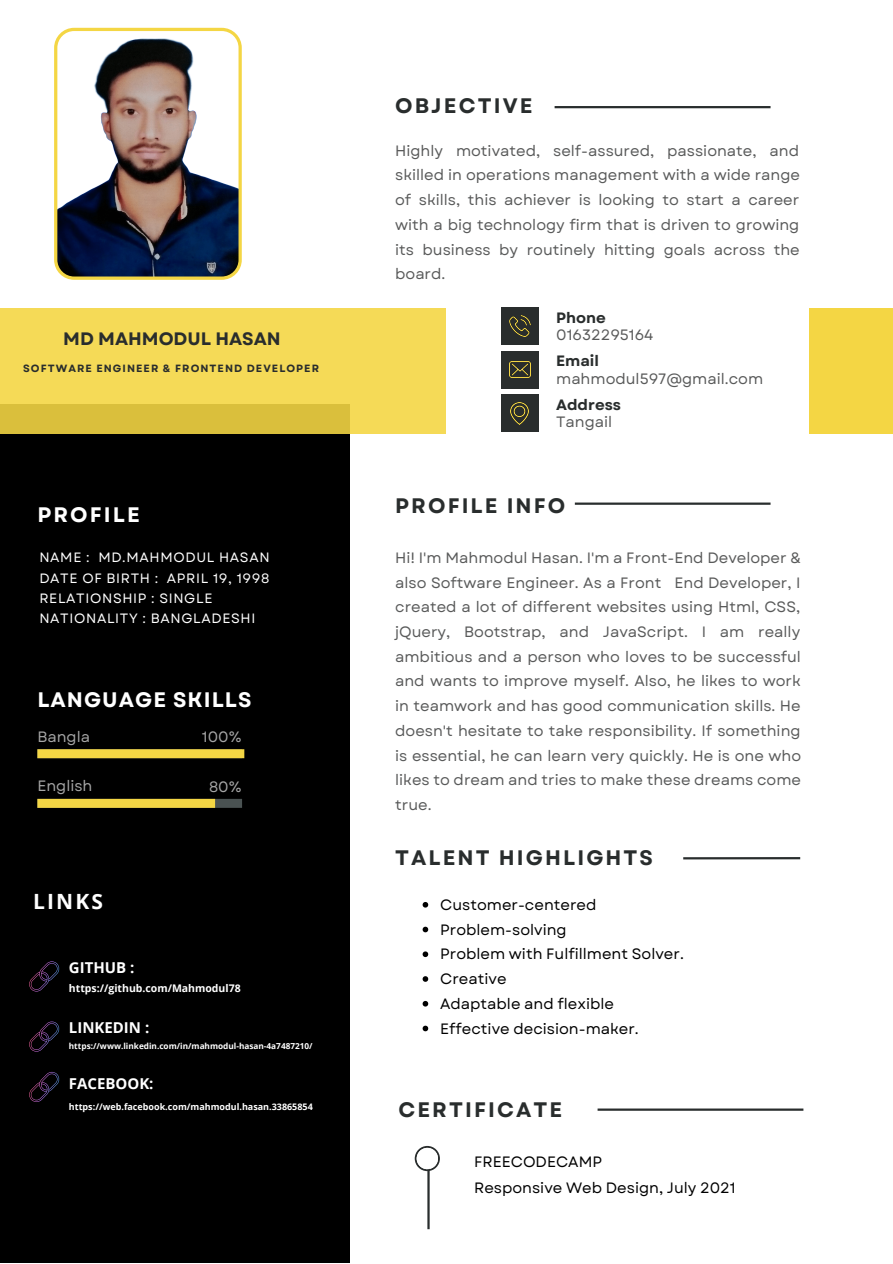
<style>
.page{position:relative;width:893px;height:1264px;background:#fff}
.page>*{position:absolute;margin:0;border:0;box-sizing:border-box;transform-origin:0 0}
.t1{font:700 21px "Garet";letter-spacing:.1em;color:#292d2d}
.t2{font:700 21px "Garet";letter-spacing:.05em;color:#fff}
.t3{font:700 21px "Garet";letter-spacing:.1em;color:#fff}
.t4{font:700 21px "Open Sans";letter-spacing:.1em;color:#fff}
.t5{font:700 18px "Garet";color:#292d2d}
.t6{font:15px/24.8px "Garet";color:#595a5a;text-align:justify}
.t7{font:15px/24.8px "Garet";color:#000}
.t8{font:700 15px "Open Sans";color:#fff}
.t9{font:15px "Garet";color:#a6a6a6}
.t10{font:700 15px "Garet";color:#292d2d}
.t11{font:13.5px/20.2px "Garet";letter-spacing:.05em;color:#fff}
.t12{font:700 10.5px "Garet";letter-spacing:.1em;color:#292d2d}
.t13{font:700 10.5px "Open Sans";color:#fff}
.t14{font:700 9px "Open Sans";color:#fff}
.t15{font:700 8.25px "Open Sans";color:#fff}
</style>
<div class="page">
<div style="left:0;top:404px;width:350px;height:858px;background:#000"></div>
<svg style="left:0;top:308px;width:446px;height:125px;background:#f0d552"></svg>
<div style="left:808px;top:308px;width:84px;height:125px;background:#f4d644"></div>
<div style="left:501px;top:308px;width:37px;height:37px;background:#292d2d"></div>
<div style="left:501px;top:351px;width:37px;height:37px;background:#292d2d"></div>
<div style="left:501px;top:395px;width:37px;height:37px;background:#292d2d"></div>
<img style="left:509px;top:315px;width:21px;height:22px">
<img style="left:509px;top:361px;width:21px;height:16px">
<img style="left:511px;top:402px;width:18px;height:22px">
<hr style="left:554px;top:106px;width:216px;height:2px;background:#292d2d">
<hr style="left:683px;top:857px;width:117px;height:2px;background:#292d2d">
<svg style="left:29px;top:961px;width:31px;height:30px"></svg>
<svg style="left:29px;top:1021px;width:31px;height:30px"></svg>
<svg style="left:29px;top:1071px;width:31px;height:30px"></svg>
<div style="left:37px;top:798px;width:205px;height:9px;background:#4a5252"></div>
<div style="left:37px;top:749px;width:207px;height:9px;background:#f4d644"></div>
<div style="left:37px;top:798px;width:178px;height:9px;background:#f4d644"></div>
<hr style="left:574px;top:502px;width:196px;height:3px;background:#292d2d">
<hr style="left:597px;top:1108px;width:206px;height:2px;background:#292d2d">
<hr style="left:427px;top:1158px;width:2px;height:71px;background:#292d2d">
<svg style="left:414px;top:1145px;width:26px;height:26px"></svg>
<div style="left:416px;top:1147px;width:22px;height:22px;background:#fff;border-radius:50%"></div>
<svg style="left:54px;top:28px;width:188px;height:252px"></svg>
<svg style="left:422px;top:902px;width:6px;height:5px"></svg>
<svg style="left:422px;top:926px;width:6px;height:6px"></svg>
<svg style="left:422px;top:951px;width:6px;height:6px"></svg>
<svg style="left:422px;top:976px;width:6px;height:5px"></svg>
<svg style="left:422px;top:1000px;width:6px;height:6px"></svg>
<svg style="left:422px;top:1025px;width:6px;height:6px"></svg>
<p class="t5" style="left:63px;top:326px;width:219px">MD MAHMODUL HASAN</p>
<p class="t12" style="left:23px;top:360px;width:297px">SOFTWARE ENGINEER &amp; FRONTEND DEVELOPER</p>
<h1 class="t3" style="left:37px;top:499px;width:104px">PROFILE</h1>
<p class="t11" style="left:39px;top:547px;width:232px">NAME : MD.MAHMODUL HASAN<br>DATE OF BIRTH : APRIL 19, 1998<br>RELATIONSHIP : SINGLE<br>NATIONALITY : BANGLADESHI</p>
<h1 class="t2" style="left:37px;top:684px;width:216px">LANGUAGE SKILLS</h1>
<p class="t9" style="left:37px;top:725px;width:54px">Bangla</p>
<p class="t9" style="left:37px;top:775px;width:57px">English</p>
<h1 class="t4" style="left:33px;top:886px;width:71px">LINKS</h1>
<p class="t8" style="left:69px;top:956px;width:67px">GITHUB :</p>
<p class="t9" style="left:202px;top:726px;width:41px">100%</p>
<p class="t9" style="left:209px;top:775px;width:34px">80%</p>
<p class="t13" style="left:69px;top:980px;width:173px">https://github.com/Mahmodul78</p>
<p class="t8" style="left:69px;top:1017px;width:82px">LINKEDIN :</p>
<p class="t15" style="left:69px;top:1040px;width:245px">https://www.linkedin.com/in/mahmodul-hasan-4a7487210/</p>
<p class="t8" style="left:69px;top:1072px;width:86px">FACEBOOK:</p>
<p class="t14" style="left:69px;top:1100px;width:245px">https://web.facebook.com/mahmodul.hasan.33865854</p>
<h1 class="t1" style="left:395px;top:90px;width:139px">OBJECTIVE</h1>
<p class="t6" style="left:395px;top:138px;width:406px">Highly motivated, self-assured, passionate, and skilled in operations management with a wide range of skills, this achiever is looking to start a career with a big technology firm that is driven to growing its business by routinely hitting goals across the board.</p>
<p class="t10" style="left:556px;top:306px;width:51px">Phone</p>
<p class="t10" style="left:556px;top:350px;width:44px">Email</p>
<p class="t10" style="left:556px;top:394px;width:66px">Address</p>
<p class="t6" style="left:556px;top:322px;width:99px">01632295164</p>
<p class="t6" style="left:556px;top:366px;width:208px">mahmodul597@gmail.com</p>
<p class="t6" style="left:556px;top:409px;width:58px">Tangail</p>
<h1 class="t1" style="left:395px;top:490px;width:172px">PROFILE INFO</h1>
<p class="t6" style="left:395px;top:545px;width:407px">Hi! I'm Mahmodul Hasan. I'm a Front-End Developer &amp; also Software Engineer. As a Front End Developer, I created a lot of different websites using Html, CSS, jQuery, Bootstrap, and JavaScript. I am really ambitious and a person who loves to be successful and wants to improve myself. Also, he likes to work in teamwork and has good communication skills. He doesn't hesitate to take responsibility. If something is essential, he can learn very quickly. He is one who likes to dream and tries to make these dreams come true.</p>
<h1 class="t1" style="left:395px;top:842px;width:259px">TALENT HIGHLIGHTS</h1>
<p class="t7" style="left:440px;top:892px;width:245px">Customer-centered<br>Problem-solving<br>Problem with Fulfillment Solver.<br>Creative<br>Adaptable and flexible<br>Effective decision-maker.</p>
<h1 class="t1" style="left:398px;top:1094px;width:165px">CERTIFICATE</h1>
<p class="t7" style="left:474px;top:1148px;width:263px;line-height:26.2px">FREECODECAMP<br>Responsive Web Design, July 2021</p>
</div>
